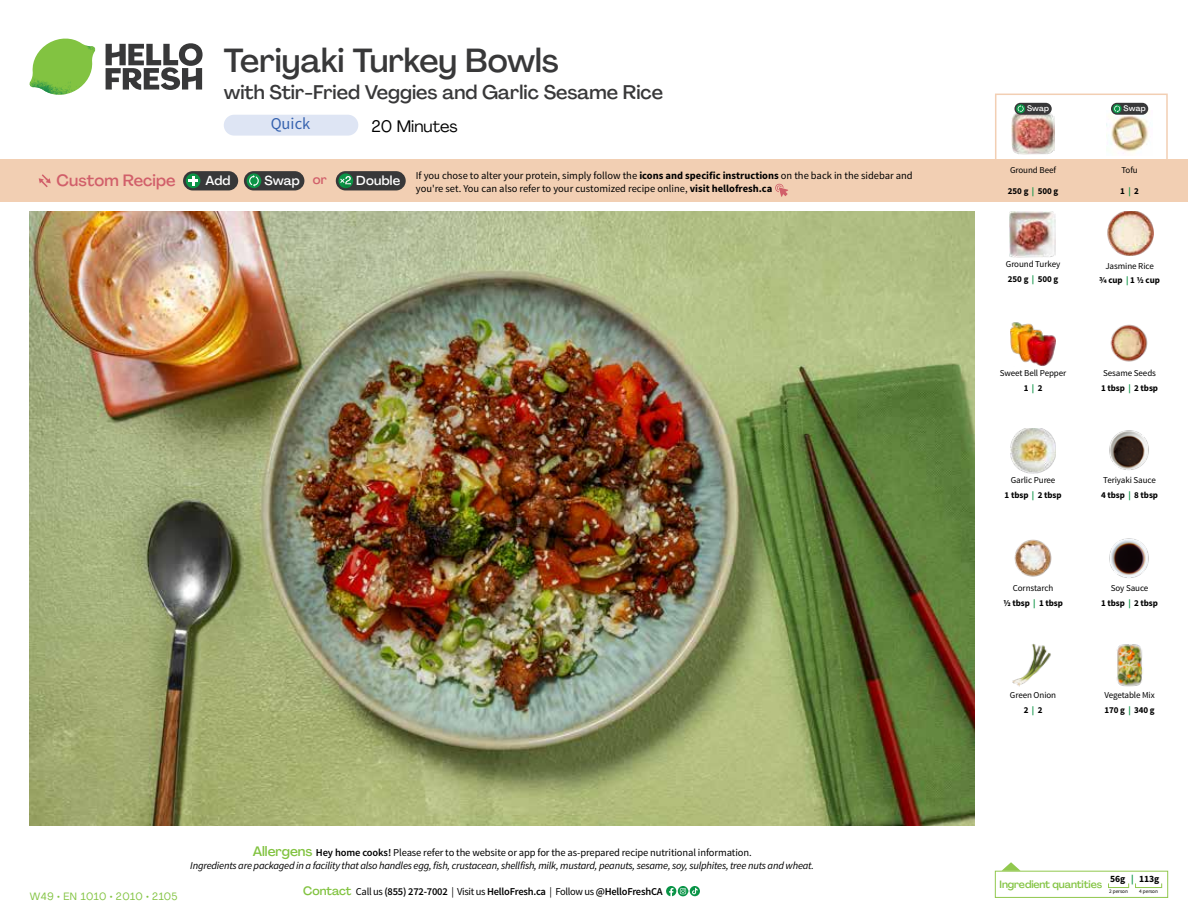
<style>
.page{position:relative;width:1188px;height:918px;background:#fff}
.page>*{position:absolute;margin:0;border:0;box-sizing:border-box;transform-origin:0 0}
.t1{font:500 33px "Agrandir";letter-spacing:-.005em;color:#383839}
.t2{font:500 19.5px "Agrandir";color:#383839}
.t3{font:16.5px "Agrandir";color:#000}
.t4{font:16.5px "Source Sans Pro";color:#3763af}
.t5{font:500 16.2px "Agrandir";color:#d15f6a}
.t6{font:500 12.9px "Agrandir";letter-spacing:.015em;color:#fff}
.t7{font:italic 10.5px/13.5px "Source Sans Pro";letter-spacing:-.02em;color:#000;text-align:center}
.t8{font:10.5px "Source Sans Pro";color:#000}
.t9{font:600 10.5px "Source Sans Pro";letter-spacing:-.02em;color:#000}
.t10{font:500 10.5px "Agrandir";letter-spacing:-.01em;color:#82c341}
.t11{font:10.5px "Agrandir";letter-spacing:.04em;color:#82c341}
.t12{font:700 9.6px "Source Sans Pro";color:#000}
.t13{font:9px/14.9px "Source Sans Pro";letter-spacing:-.01em;color:#000}
.t14{font:700 9px/14.9px "Source Sans Pro";letter-spacing:-.01em;color:#000;text-align:center}
.t15{font:500 7.95px "Agrandir";letter-spacing:.01em;color:#fff}
.t16{font:5.25px "Source Sans Pro";letter-spacing:-.01em;color:#000}
.s1{color:#d15f6a}
.s2{font-weight:700}
.s3{font-family:"Agrandir";font-weight:500;font-style:normal;font-size:13.5px;color:#82c341}
.s4{font-weight:600;font-style:normal}
.s5{font-style:normal}
.s6{font-family:"Agrandir";font-weight:500;font-size:12px;color:#82c341}
.s7{font-weight:400}
.s8{color:#0b9446}
.s9{font-weight:700;color:#0b9446}
</style>
<div class="page">
<svg style="left:106px;top:43px;width:97px;height:47px"></svg>
<svg style="left:34px;top:39px;width:59px;height:38px"></svg>
<img style="left:65px;top:39px;width:30px;height:25px">
<img style="left:33px;top:60px;width:56px;height:10px">
<img style="left:29px;top:64px;width:58px;height:31px">
<img style="left:64px;top:70px;width:25px;height:24px">
<img style="left:30px;top:211px;width:945px;height:615px">
<svg style="left:690px;top:886px;width:10px;height:10px"></svg>
<svg style="left:666px;top:886px;width:32px;height:10px"></svg>
<svg style="left:1002px;top:862px;width:19px;height:9px"></svg>
<div style="left:995px;top:871px;width:173px;height:27px;border:1px solid #91c84e"></div>
<div style="left:1108px;top:883px;width:21px;height:5px;border:1px solid #91c84e"></div>
<div style="left:1135px;top:883px;width:27px;height:5px;border:1px solid #91c84e"></div>
<img style="left:1011px;top:322px;width:45px;height:44px">
<img style="left:1110px;top:324px;width:38px;height:38px">
<img style="left:1011px;top:428px;width:45px;height:46px">
<img style="left:1109px;top:430px;width:40px;height:40px">
<img style="left:1014px;top:539px;width:38px;height:38px">
<img style="left:1109px;top:538px;width:40px;height:40px">
<img style="left:1012px;top:643px;width:39px;height:44px">
<img style="left:1108px;top:211px;width:45px;height:45px">
<img style="left:1010px;top:212px;width:45px;height:45px">
<img style="left:1117px;top:644px;width:26px;height:43px">
<div style="left:0;top:160px;width:1188px;height:42px;background:#f2cfb3"></div>
<svg style="left:39px;top:174px;width:12px;height:13px"></svg>
<div style="left:336px;top:171px;width:70px;height:19px;background:#383839;border-radius:10px"></div>
<svg style="left:338px;top:173px;width:15px;height:15px"></svg>
<div style="left:341px;top:180px;width:11px;height:11px;background:#000;opacity:.35"></div>
<svg style="left:339px;top:176px;width:12px;height:8px"></svg>
<div style="left:244px;top:171px;width:60px;height:19px;background:#383839;border-radius:10px"></div>
<div style="left:247px;top:173px;width:14px;height:15px;background:#0b9446;border-radius:50%"></div>
<svg style="left:249px;top:175px;width:10px;height:12px"></svg>
<div style="left:183px;top:171px;width:55px;height:19px;background:#383839;border-radius:10px"></div>
<div style="left:186px;top:173px;width:14px;height:15px;background:#0b9446;border-radius:50%"></div>
<svg style="left:188px;top:176px;width:10px;height:10px"></svg>
<svg style="left:775px;top:183px;width:13px;height:14px"></svg>
<div style="left:995px;top:94px;width:173px;height:69px;border:2px solid #f2cfb3"></div>
<img style="left:1011px;top:113px;width:44px;height:42px">
<img style="left:1107px;top:111px;width:42px;height:43px">
<div style="left:1111px;top:103px;width:37px;height:12px;background:#383839;border-radius:6px"></div>
<svg style="left:1113px;top:104px;width:9px;height:9px"></svg>
<svg style="left:1114px;top:105px;width:6px;height:7px"></svg>
<div style="left:1014px;top:103px;width:38px;height:12px;background:#383839;border-radius:6px"></div>
<svg style="left:1016px;top:104px;width:9px;height:9px"></svg>
<svg style="left:1018px;top:105px;width:6px;height:7px"></svg>
<div style="left:224px;top:115px;width:134px;height:21px;background:#dee5f4;border-radius:10px"></div>
<h3 class="t5" style="left:56px;top:170px;width:121px">Custom Recipe</h3>
<h1 class="t1" style="left:224px;top:40px;width:337px">Teriyaki Turkey Bowls</h1>
<h2 class="t2" style="left:224px;top:80px;width:441px">with Stir-Fried Veggies and Garlic Sesame Rice</h2>
<h3 class="t3" style="left:372px;top:116px;width:88px">20 Minutes</h3>
<h3 class="t4" style="left:271px;top:113px;width:41px">Quick</h3>
<p class="t6" style="left:205px;top:172px;width:27px">Add</p>
<p class="t6" style="left:264px;top:172px;width:64px">Swap <span class="s1">or</span></p>
<p class="t6" style="left:356px;top:172px;width:45px">Double</p>
<p class="t8" style="left:416px;top:169px;width:498px">If you chose to alter your protein, simply follow the <span class="s2">icons and specific instructions</span> on the back in the sidebar and</p>
<p class="t8" style="left:416px;top:182px;width:358px">you're set. You can also refer to your customized recipe online, <span class="s2">visit hellofresh.ca</span></p>
<p class="t11" style="left:30px;top:890px;width:149px">W49 • EN 1010 • 2010 • 2105</p>
<p class="t7" style="left:190px;top:846px;width:625px"><span class="s3">Allergens</span> <span class="s4">Hey home cooks!</span> <span class="s5">Please refer to the website or app for the as-prepared recipe nutritional information.<br></span>Ingredients are packaged in a facility that also handles egg, fish, crustacean, shellfish, milk, mustard, peanuts, sesame, soy, sulphites, tree nuts and wheat.</p>
<p class="t9" style="left:303px;top:885px;width:361px"><span class="s6">Contact</span> <span class="s7">Call us</span> (855) 272-7002 <span class="s7">| Visit us</span> HelloFresh.ca <span class="s7">| Follow us</span> @HelloFreshCA</p>
<p class="t15" style="left:1027px;top:104px;width:24px">Swap</p>
<p class="t15" style="left:1124px;top:104px;width:24px">Swap</p>
<p class="t13" style="left:1010px;top:163px;width:48px">Ground Beef</p>
<p class="t14" style="left:1008px;top:183px;width:52px">250 g <span class="s8">|</span> 500 g</p>
<p class="t13" style="left:1006px;top:257px;width:56px">Ground Turkey<br><span class="s2">250 g</span> <span class="s9">|</span> <span class="s2">500 g</span></p>
<p class="t13" style="left:1122px;top:163px;width:18px">Tofu</p>
<p class="t14" style="left:1120px;top:183px;width:20px">1 <span class="s8">|</span> 2</p>
<p class="t14" style="left:1099px;top:259px;width:62px"><span class="s7">Jasmine Rice<br></span>3/4 cup <span class="s8">|</span> 1 1/2 cup</p>
<p class="t13" style="left:1000px;top:366px;width:68px;text-align:center">Sweet Bell Pepper<br><span class="s2">1</span> <span class="s9">|</span> <span class="s2">2</span></p>
<p class="t13" style="left:1101px;top:366px;width:58px">Sesame Seeds<br><span class="s2">1 tbsp</span> <span class="s9">|</span> <span class="s2">2 tbsp</span></p>
<p class="t13" style="left:1005px;top:473px;width:58px;text-align:center">Garlic Puree<br><span class="s2">1 tbsp</span> <span class="s9">|</span> <span class="s2">2 tbsp</span></p>
<p class="t13" style="left:1101px;top:473px;width:58px">Teriyaki Sauce<br><span class="s2">4 tbsp</span> <span class="s9">|</span> <span class="s2">8 tbsp</span></p>
<p class="t14" style="left:1003px;top:581px;width:61px"><span class="s7">Cornstarch<br></span>1/2 tbsp <span class="s8">|</span> 1 tbsp</p>
<p class="t14" style="left:1101px;top:581px;width:58px"><span class="s7">Soy Sauce<br></span>1 tbsp <span class="s8">|</span> 2 tbsp</p>
<p class="t13" style="left:1010px;top:688px;width:48px;text-align:center">Green Onion<br><span class="s2">2</span> <span class="s9">|</span> <span class="s2">2</span></p>
<p class="t13" style="left:1104px;top:688px;width:52px">Vegetable Mix<br><span class="s2">170 g</span> <span class="s9">|</span> <span class="s2">340 g</span></p>
<p class="t12" style="left:1110px;top:873px;width:50px">56g <span class="s8">|</span> 113g</p>
<p class="t16" style="left:1109px;top:888px;width:20px">2 person</p>
<p class="t16" style="left:1139px;top:888px;width:20px">4 person</p>
<p class="t10" style="left:1000px;top:878px;width:104px">Ingredient quantities</p>
</div>
